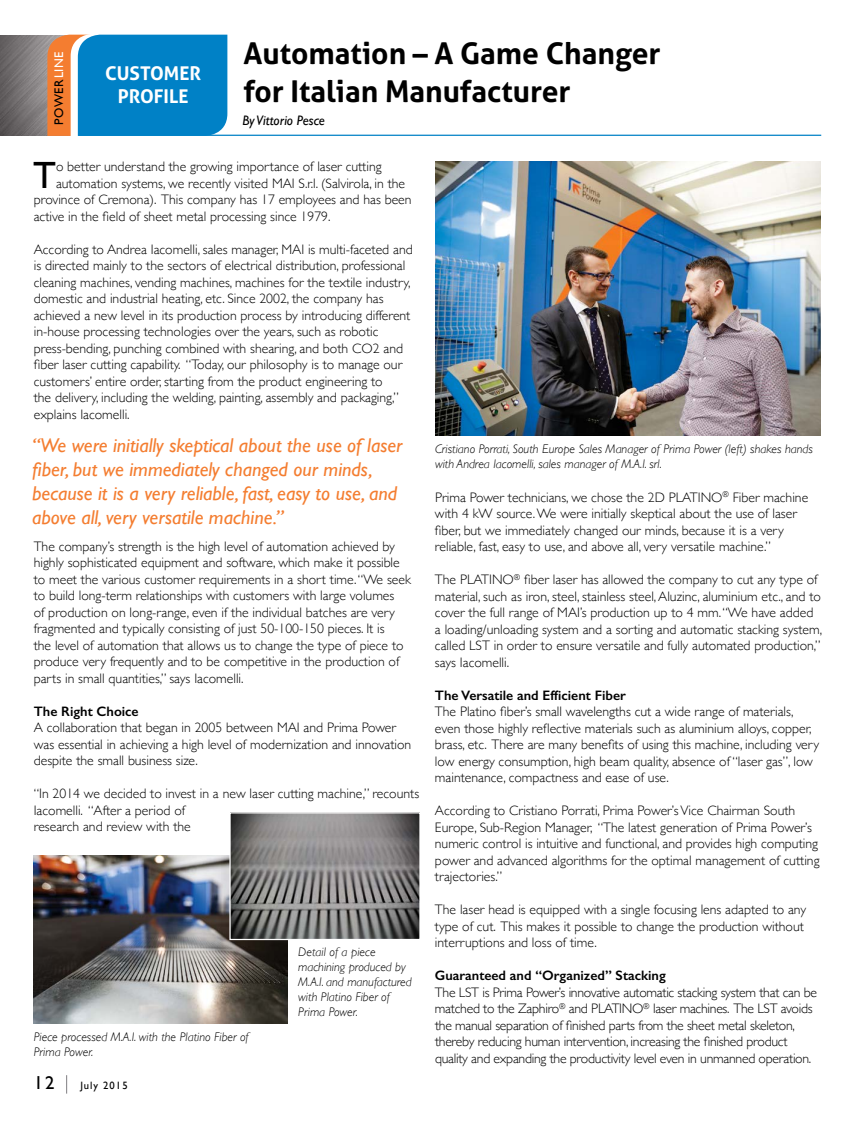
<style>
.page{position:relative;width:855px;height:1125px;background:#fff}
.page>*{position:absolute;margin:0;border:0;box-sizing:border-box;transform-origin:0 0}
.t1{font:38px "Gill Sans";color:#000}
.t2{font:700 30px/37.5px "Aller";color:#000}
.t3{font:italic 20px/24px "Gill Sans";color:#f47d30}
.t4{font:700 19px/22.8px "Aller";color:#fff;text-align:center}
.t5{font:18.75px "Gill Sans";color:#000}
.t6{font:300 13.75px/16.5px "Gill Sans";color:#000}
.t7{font:300 13.75px/16.5px "Gill Sans";letter-spacing:-.02em;color:#000}
.t8{font:600 13.75px "Gill Sans";color:#000}
.t9{font:italic 13.75px "Gill Sans";color:#000}
.t10{font:italic 300 12.5px/15px "Gill Sans";color:#000}
.t11{font:12.5px "Gill Sans";letter-spacing:.05em;color:#000}
.t12{font:10.62px "Gill Sans";letter-spacing:.1em;color:#000}
.s1{color:#fff}
</style>
<div class="page">
<svg style="left:66px;top:1075px;width:1px;height:19px"></svg>
<img style="left:0;top:35px;width:47px;height:101px">
<svg style="left:47px;top:34px;width:180px;height:102px;background:#2e87b5"></svg>
<hr style="left:78px;top:135px;width:743px;height:1px;background:#0081c6">
<img style="left:34px;top:855px;width:253px;height:169px">
<img style="left:435px;top:162px;width:386px;height:274px">
<img style="left:231px;top:814px;width:188px;height:124px">
<div style="left:229px;top:812px;width:192px;height:128px;border:1px solid #fff"></div>
<p class="t11" style="left:52px;top:125px;width:75px;rotate:-90deg">POWER<span class="s1">LINE</span></p>
<h3 class="t4" style="left:105px;top:62px;width:98px">CUSTOMER<br>PROFILE</h3>
<h2 class="t2" style="left:243px;top:35px;width:419px">Automation – A Game Changer for Italian Manufacturer</h2>
<p class="t9" style="left:242px;top:112px;width:84px">By Vittorio Pesce</p>
<h1 class="t1" style="left:33px;top:152px;width:24px">T</h1>
<p class="t6" style="left:56px;top:158px;width:327px">o better understand the growing importance of laser cutting</p>
<p class="t6" style="left:56px;top:174px;width:351px">automation systems, we recently visited MAI S.r.l. (Salvirola, in the</p>
<p class="t6" style="left:34px;top:191px;width:379px">province of Cremona). This company has 17 employees and has been</p>
<p class="t6" style="left:34px;top:207px;width:298px">active in the field of sheet metal processing since 1979.</p>
<p class="t6" style="left:34px;top:240px;width:380px">According to Andrea Iacomelli, sales manager, MAI is multi-faceted and is directed mainly to the sectors of electrical distribution, professional cleaning machines, vending machines, machines for the textile industry, domestic and industrial heating, etc. Since 2002, the company has achieved a new level in its production process by introducing different in-house processing technologies over the years, such as robotic press-bending, punching combined with shearing, and both CO2 and fiber laser cutting capability. “Today, our philosophy is to manage our customers’ entire order, starting from the product engineering to<br>the delivery, including the welding, painting, assembly and packaging,” explains Iacomelli.</p>
<h3 class="t3" style="left:32px;top:433px;width:372px">“We were initially skeptical about the use of laser fiber, but we immediately changed our minds, because it is a very reliable, fast, easy to use, and above all, very versatile machine.”</h3>
<p class="t10" style="left:435px;top:441px;width:379px">Cristiano Porrati, South Europe Sales Manager of Prima Power (left) shakes hands with Andrea Iacomelli, sales manager of M.A.I. srl.</p>
<p class="t6" style="left:435px;top:488px;width:375px">Prima Power technicians, we chose the 2D PLATINO<sup>®</sup> Fiber machine with 4 kW source. We were initially skeptical about the use of laser fiber, but we immediately changed our minds, because it is a very reliable, fast, easy to use, and above all, very versatile machine.”</p>
<p class="t6" style="left:435px;top:571px;width:389px">The PLATINO<sup>®</sup> fiber laser has allowed the company to cut any type of material, such as iron, steel, stainless steel, Aluzinc, aluminium etc., and to cover the full range of MAI’s production up to 4 mm. “We have added a loading/unloading system and a sorting and automatic stacking system, called LST in order to ensure versatile and fully automated production,” says Iacomelli.</p>
<p class="t8" style="left:435px;top:687px;width:192px">The Versatile and Efficient Fiber</p>
<p class="t6" style="left:435px;top:703px;width:386px">The Platino fiber’s small wavelengths cut a wide range of materials, even those highly reflective materials such as aluminium alloys, copper, brass, etc. There are many benefits of using this machine, including very low energy consumption, high beam quality, absence of “laser gas”, low maintenance, compactness and ease of use.</p>
<p class="t6" style="left:435px;top:802px;width:386px">According to Cristiano Porrati, Prima Power’s Vice Chairman South Europe, Sub-Region Manager, “The latest generation of Prima Power’s numeric control is intuitive and functional, and provides high computing power and advanced algorithms for the optimal management of cutting trajectories.”</p>
<p class="t6" style="left:435px;top:901px;width:373px">The laser head is equipped with a single focusing lens adapted to any type of cut. This makes it possible to change the production without interruptions and loss of time.</p>
<p class="t8" style="left:435px;top:967px;width:232px">Guaranteed and “Organized” Stacking</p>
<p class="t7" style="left:435px;top:983px;width:384px">The LST is Prima Power’s innovative automatic stacking system that can be matched to the Zaphiro<sup>®</sup> and PLATINO<sup>®</sup> laser machines. The LST avoids the manual separation of finished parts from the sheet metal skeleton, thereby reducing human intervention, increasing the finished product quality and expanding the productivity level even in unmanned operation.</p>
<p class="t6" style="left:34px;top:537px;width:379px">The company’s strength is the high level of automation achieved by highly sophisticated equipment and software, which make it possible to meet the various customer requirements in a short time. “We seek to build long-term relationships with customers with large volumes<br>of production on long-range, even if the individual batches are very fragmented and typically consisting of just 50-100-150 pieces. It is<br>the level of automation that allows us to change the type of piece to produce very frequently and to be competitive in the production of parts in small quantities,” says Iacomelli.</p>
<p class="t8" style="left:34px;top:703px;width:106px">The Right Choice</p>
<p class="t6" style="left:34px;top:719px;width:379px">A collaboration that began in 2005 between MAI and Prima Power was essential in achieving a high level of modernization and innovation despite the small business size.</p>
<p class="t6" style="left:34px;top:785px;width:387px">“In 2014 we decided to invest in a new laser cutting machine,” recounts<br>Iacomelli. “After a period of<br>research and review with the</p>
<p class="t10" style="left:298px;top:944px;width:115px">Detail of a piece machining produced by<br>M.A.I. and manufactured with Platino Fiber of<br>Prima Power.</p>
<p class="t10" style="left:34px;top:1029px;width:216px">Piece processed M.A.I. with the Platino Fiber of<br>Prima Power.</p>
<h3 class="t5" style="left:34px;top:1071px;width:22px">12</h3>
<p class="t12" style="left:80px;top:1079px;width:49px">July 2015</p>
</div>
